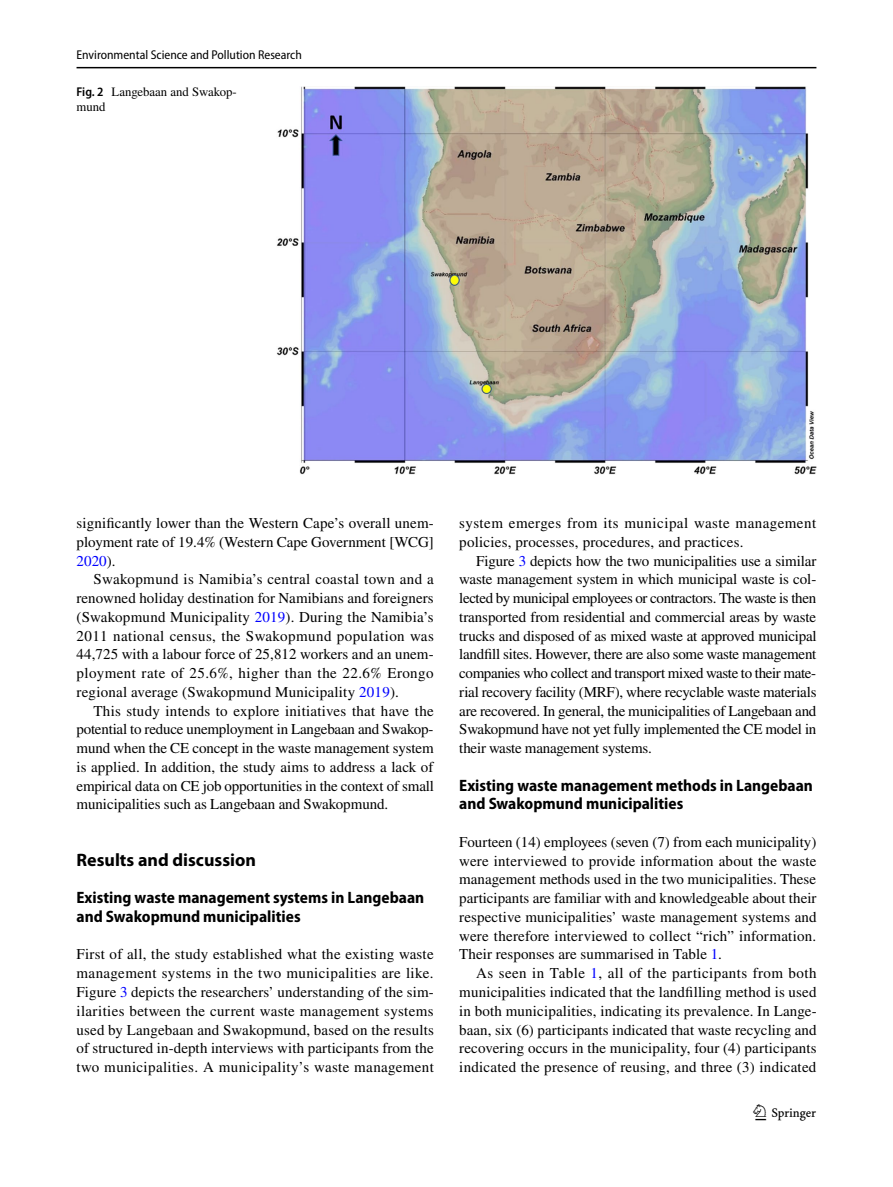
<style>
.page{position:relative;width:893px;height:1187px;background:#fff}
.page>*{position:absolute;margin:0;border:0;box-sizing:border-box;transform-origin:0 0}
.t1{font:22.5px "Springnew Regular 3";color:#000}
.t2{font:700 18px "Myriad Pro";color:#000}
.t3{font:700 semi-condensed 16.5px/18.8px "Myriad Pro";color:#000}
.t4{font:15px/18.8px "STIX";letter-spacing:.015em;color:#000;text-align:justify}
.t5{font:semi-condensed 12.75px "Myriad Pro";color:#000}
.t6{font:12.75px/15px "STIX";color:#000}
.s1{font-family:"Myriad Pro";font-weight:600;font-stretch:semi-condensed}
.s2{color:#00f}
</style>
<div class="page">
<hr style="left:77px;top:67px;width:739px;height:1px;background:#000">
<img style="left:277px;top:87px;width:539px;height:387px">
<p class="t5" style="left:77px;top:48px;width:227px">Environmental Science and Pollution Research</p>
<p class="t6" style="left:77px;top:85px;width:162px"><span class="s1">Fig. 2</span> Langebaan and Swakop&shy;mund</p>
<p class="t4" style="left:77px;top:514px;width:359px">significantly lower than the Western Cape’s overall unem&shy;ployment rate of 19.4% (Western Cape Government [WCG] <span class="s2">2020</span>).</p>
<p class="t4" style="left:77px;top:571px;width:359px;text-indent:17px">Swakopmund is Namibia’s central coastal town and a renowned holiday destination for Namibians and foreigners (Swakopmund Municipality <span class="s2">2019</span>). During the Namibia’s 2011 national census, the Swakopmund population was 44,725 with a labour force of 25,812 workers and an unem&shy;ployment rate of 25.6%, higher than the 22.6% Erongo regional average (Swakopmund Municipality <span class="s2">2019</span>).</p>
<p class="t4" style="left:77px;top:702px;width:359px;text-indent:17px">This study intends to explore initiatives that have the potential to reduce unemployment in Langebaan and Swakop&shy;mund when the CE concept in the waste management system is applied. In addition, the study aims to address a lack of empirical data on CE job opportunities in the context of small municipalities such as Langebaan and Swakopmund.</p>
<p class="t2" style="left:77px;top:847px;width:181px">Results and discussion</p>
<p class="t3" style="left:77px;top:888px;width:349px">Existing waste management systems in Langebaan and Swakopmund municipalities</p>
<p class="t4" style="left:77px;top:946px;width:359px">First of all, the study established what the existing waste management systems in the two municipalities are like.<br>Figure <span class="s2">3</span> depicts the researchers’ understanding of the sim&shy;ilarities between the current waste management systems used by Langebaan and Swakopmund, based on the results of structured in-depth interviews with participants from the two municipalities. A municipality’s waste management</p>
<p class="t4" style="left:459px;top:514px;width:358px">system emerges from its municipal waste management policies, processes, procedures, and practices.</p>
<p class="t4" style="left:459px;top:552px;width:359px;text-indent:17px">Figure <span class="s2">3</span> depicts how the two municipalities use a similar waste management system in which municipal waste is col&shy;lected by municipal employees or contractors. The waste is then transported from residential and commercial areas by waste trucks and disposed of as mixed waste at approved municipal landfill sites. However, there are also some waste management companies who collect and transport mixed waste to their mate&shy;rial recovery facility (MRF), where recyclable waste materials are recovered. In general, the municipalities of Langebaan and Swakopmund have not yet fully implemented the CE model in their waste management systems.</p>
<p class="t3" style="left:459px;top:775px;width:355px">Existing waste management methods in Langebaan and Swakopmund municipalities</p>
<p class="t4" style="left:459px;top:833px;width:359px">Fourteen (14) employees (seven (7) from each municipality) were interviewed to provide information about the waste management methods used in the two municipalities. These participants are familiar with and knowledgeable about their respective municipalities’ waste management systems and were therefore interviewed to collect “rich” information.<br>Their responses are summarised in Table <span class="s2">1</span>.</p>
<p class="t4" style="left:459px;top:964px;width:359px;text-indent:17px">As seen in Table <span class="s2">1</span>, all of the participants from both municipalities indicated that the landfilling method is used in both municipalities, indicating its prevalence. In Lange&shy;baan, six (6) participants indicated that waste recycling and recovering occurs in the municipality, four (4) participants indicated the presence of reusing, and three (3) indicated</p>
<h1 class="t1" style="left:755px;top:1104px;width:62px">1 3</h1>
</div>
